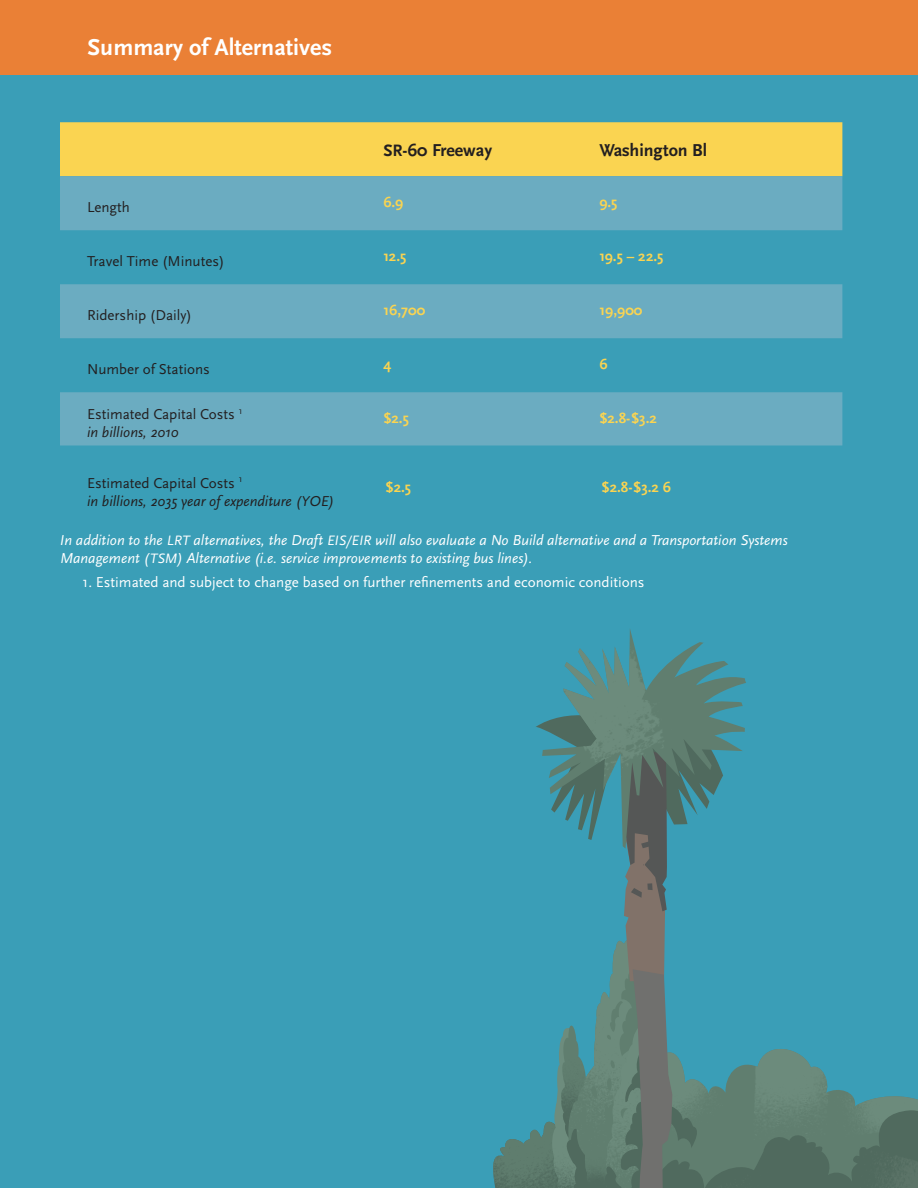
<style>
.page{position:relative;width:918px;height:1188px;background:#fff}
.page>*{position:absolute;margin:0;border:0;box-sizing:border-box;transform-origin:0 0}
.headhead{font:700 24px "Scala Sans";color:#fff}
.texttext{font:700 18px "Scala Sans";color:#231f20}
.texttext-2{font:italic 15px/18px "Scala Sans";color:#fff}
.texttext-3{font:15px/18px "Scala Sans";color:#231f20}
.headhead-2{font:15px "Scala Sans";color:#fff}
.texttext-4{font:700 15px "Scala Sans";color:#fad451}
.texttext-5{font:italic 15px/18px "Scala Sans";color:#231f20}
.s1{font-size:17.25px}
.s2{font-style:italic}
.s3{font-style:normal}
.s4{font-size:14.25px}
</style>
<div class="page">
<div style="left:0;top:14px;width:918px;height:1174px;background:#3a9eb7"></div>
<div style="left:60px;top:122px;width:782px;height:54px;background:#fad451"></div>
<svg style="left:60px;top:176px;width:782px;height:270px;fill:#6bacc1"></svg>
<svg style="left:493px;top:642px;width:425px;height:546px"></svg>
<div style="left:0;top:0;width:918px;height:75px;background:#ea8036"></div>
<p class="headhead" style="left:87px;top:35px;width:246px">Summary of Alternatives</p>
<p class="texttext" style="left:383px;top:140px;width:110px"><span class="s1">SR</span>-60 Freeway</p>
<p class="texttext" style="left:599px;top:140px;width:109px">Washington Bl</p>
<p class="texttext-3" style="left:87px;top:198px;width:44px">Length</p>
<p class="texttext-4" style="left:383px;top:194px;width:22px">6.9</p>
<p class="texttext-4" style="left:599px;top:194px;width:20px">9.5</p>
<p class="texttext-3" style="left:87px;top:252px;width:139px">Travel Time (Minutes)</p>
<p class="texttext-4" style="left:383px;top:248px;width:24px">12.5</p>
<p class="texttext-4" style="left:599px;top:248px;width:65px">19.5 – 22.5</p>
<p class="texttext-3" style="left:87px;top:306px;width:107px">Ridership (Daily)</p>
<p class="texttext-4" style="left:383px;top:302px;width:43px">16,700</p>
<p class="texttext-4" style="left:599px;top:302px;width:45px">19,900</p>
<p class="texttext-3" style="left:87px;top:360px;width:124px">Number of Stations</p>
<p class="texttext-4" style="left:383px;top:356px;width:9px">4</p>
<p class="texttext-4" style="left:599px;top:356px;width:10px">6</p>
<p class="texttext-3" style="left:87px;top:405px;width:157px">Estimated Capital Costs <sup>1 </sup><span class="s2">in billions, 2010</span></p>
<p class="texttext-4" style="left:383px;top:410px;width:27px">$2.5</p>
<p class="texttext-4" style="left:599px;top:410px;width:59px">$2.8-$3.2</p>
<p class="texttext-5" style="left:87px;top:474px;width:249px"><span class="s3">Estimated Capital Costs</span> <sup>1<br></sup>in billions, 2035 year of expenditure (YOE)</p>
<p class="texttext-4" style="left:386px;top:479px;width:27px">$2.5</p>
<p class="texttext-4" style="left:602px;top:479px;width:71px">$2.8-$3.2 6</p>
<p class="texttext-2" style="left:60px;top:531px;width:730px">In addition to the <span class="s4">LRT</span> alternatives, the Draft <span class="s4">EIS/EIR</span> will also evaluate a No Build alternative and a Transportation Systems<br>Management (<span class="s4">TSM</span>) Alternative (i.e. service improvements to existing bus lines).</p>
<p class="headhead-2" style="left:82px;top:574px;width:564px">1. Estimated and subject to change based on further refinements and economic conditions</p>
</div>
